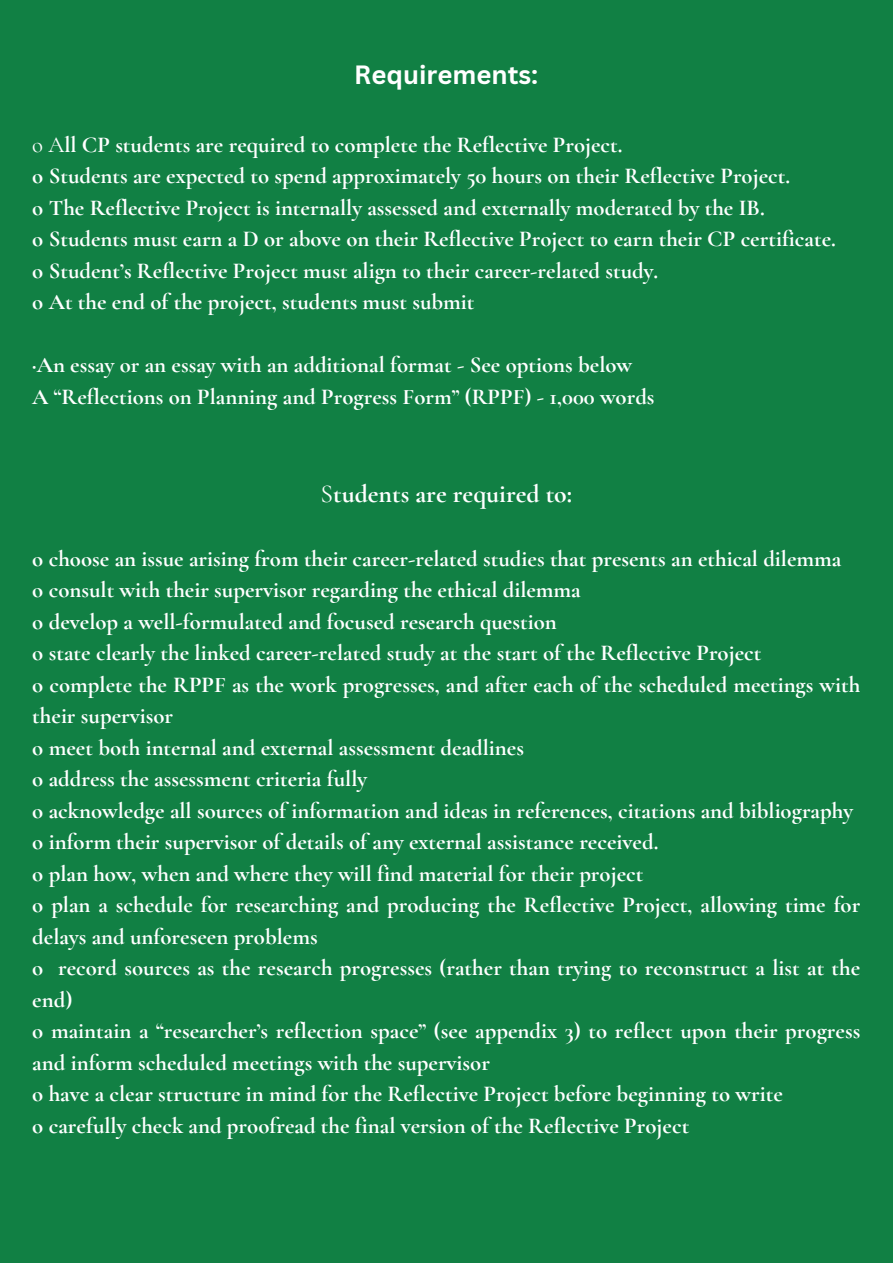
<style>
.page{position:relative;width:893px;height:1264px;background:#fff}
.page>*{position:absolute;margin:0;border:0;box-sizing:border-box;transform-origin:0 0}
.t1{font:700 25.65px "Cormorant Garamond";color:#fff}
.t2{font:700 25.65px "Canva Sans";color:#fff}
.t3{font:700 22.65px/31.5px "Cormorant Garamond";color:#fff}
.s1{font-weight:400}
</style>
<div class="page">
<div style="left:0;top:0;width:892px;height:1262px;background:#118044"></div>
<p class="t2" style="left:354px;top:57px;width:186px">Requirements:</p>
<p class="t3" style="left:32px;top:129px;width:805px"><span class="s1">o A</span>ll CP students are required to complete the Reflective Project.<br>o Students are expected to spend approximately 50 hours on their Reflective Project.<br>o The Reflective Project is internally assessed and externally moderated by the IB.<br>o Students must earn a D or above on their Reflective Project to earn their CP certificate. o Student’s Reflective Project must align to their career-related study.<br>o At the end of the project, students must submit</p>
<p class="t3" style="left:32px;top:349px;width:623px">·An essay or an essay with an additional format - See options below<br>A “Reflections on Planning and Progress Form” (RPPF) - 1,000 words</p>
<p class="t1" style="left:320px;top:478px;width:253px"><span class="s1">S</span>tudents are required to:</p>
<p class="t3" style="left:32px;top:543px;width:829px">o choose an issue arising from their career-related studies that presents an ethical dilemma<br>o consult with their supervisor regarding the ethical dilemma<br>o develop a well-formulated and focused research question<br>o state clearly the linked career-related study at the start of the Reflective Project<br>o complete the RPPF as the work progresses, and after each of the scheduled meetings with their supervisor<br>o meet both internal and external assessment deadlines<br>o address the assessment criteria fully<br>o acknowledge all sources of information and ideas in references, citations and bibliography o inform their supervisor of details of any external assistance received.<br>o plan how, when and where they will find material for their project<br>o plan a schedule for researching and producing the Reflective Project, allowing time for delays and unforeseen problems<br>o record sources as the research progresses (rather than trying to reconstruct a list at the end)<br>o maintain a “researcher’s reflection space” (see appendix 3) to reflect upon their progress and inform scheduled meetings with the supervisor<br>o have a clear structure in mind for the Reflective Project before beginning to write<br>o carefully check and proofread the final version of the Reflective Project</p>
</div>
